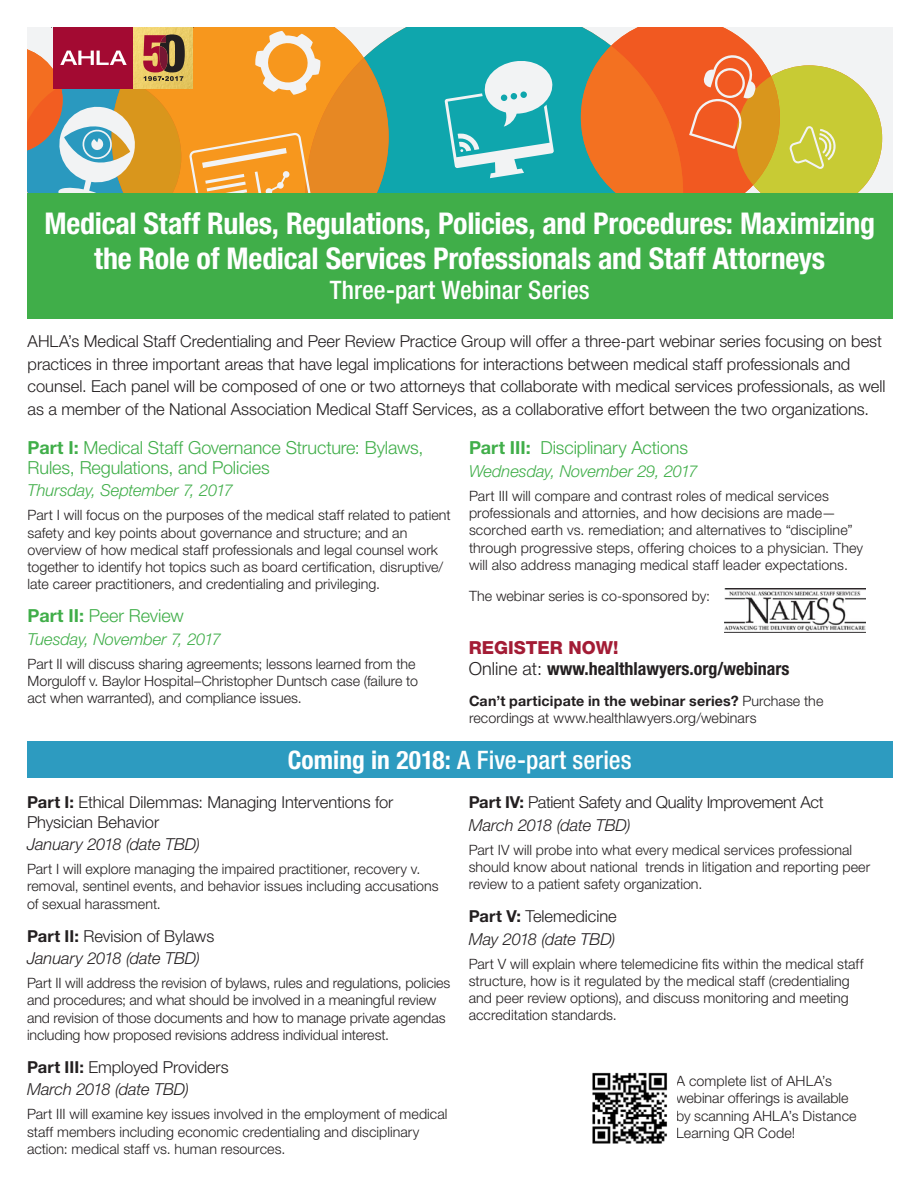
<style>
.page{position:relative;width:918px;height:1188px;background:#fff}
.page>*{position:absolute;margin:0;border:0;box-sizing:border-box;transform-origin:0 0}
.t1{font:700 condensed 30px/34.5px "Helvetica Neue LT Std";letter-spacing:-.01em;color:#fff;text-align:center}
._2nd_Header{font:500 condensed 25.5px "Helvetica Neue LT Std";color:#fff}
.t2{font:300 18px/19.5px "Helvetica Neue LT Std";letter-spacing:-.005em;color:#40ae49}
.t3{font:700 condensed 18px/21px "Helvetica Neue LT Std";color:#231f20}
.BODY_sidebar_no_inde{font:300 16.5px/22.5px "Helvetica Neue LT Std";letter-spacing:-.005em;color:#231f20}
.t4{font:italic 300 16.5px/22.5px "Helvetica Neue LT Std";letter-spacing:-.01em;color:#231f20}
.t5{font:italic 300 16.5px "Helvetica Neue LT Std";letter-spacing:-.005em;color:#40ae49}
.Body{font:300 14.25px/17.2px "Helvetica Neue LT Std";letter-spacing:.005em;color:#231f20}
.s1{font-weight:700}
.s2{font-weight:800;font-stretch:normal;color:#a31c35}
.s3{font-weight:300;font-stretch:normal}
.s4{font-weight:700;font-style:normal}
.s5{font-style:normal}
.s6{font-style:italic}
</style>
<div class="page">
<div style="left:389px;top:27px;width:192px;height:166px;background:#0fa6ad"></div>
<svg style="left:581px;top:27px;width:301px;height:166px"></svg>
<svg style="left:445px;top:59px;width:109px;height:119px"></svg>
<div style="left:27px;top:193px;width:865px;height:126px;background:#40ae49"></div>
<div style="left:27px;top:742px;width:865px;height:36px;background:#2d9bc0"></div>
<img style="left:592px;top:1072px;width:75px;height:72px">
<svg style="left:27px;top:27px;width:362px;height:166px;background:#d29551"></svg>
<img style="left:724px;top:588px;width:142px;height:45px">
<p class="t1" style="left:44px;top:206px;width:832px">Medical Staff Rules, Regulations, Policies, and Procedures: Maximizing the Role of Medical Services Professionals and Staff Attorneys</p>
<p class="_2nd_Header" style="left:330px;top:275px;width:261px">Three-part Webinar Series</p>
<p class="BODY_sidebar_no_inde" style="left:28px;top:330px;width:859px">AHLA’s Medical Staff Credentialing and Peer Review Practice Group will offer a three-part webinar series focusing on best practices in three important areas that have legal implications for interactions between medical staff professionals and counsel. Each panel will be composed of one or two attorneys that collaborate with medical services professionals, as well as a member of the National Association Medical Staff Services, as a collaborative effort between the two organizations.</p>
<p class="t2" style="left:28px;top:438px;width:397px"><span class="s1">Part I:</span> Medical Staff Governance Structure: Bylaws,<br>Rules, Regulations, and Policies</p>
<p class="t5" style="left:28px;top:481px;width:207px">Thursday, September 7, 2017</p>
<p class="Body" style="left:28px;top:506px;width:425px">Part I will focus on the purposes of the medical staff related to patient safety and key points about governance and structure; and an overview of how medical staff professionals and legal counsel work together to identify hot topics such as board certification, disruptive/ late career practitioners, and credentialing and privileging.</p>
<p class="t2" style="left:28px;top:606px;width:158px"><span class="s1">Part II:</span> Peer Review</p>
<p class="t5" style="left:28px;top:629px;width:195px">Tuesday, November 7, 2017</p>
<p class="Body" style="left:28px;top:655px;width:392px">Part II will discuss sharing agreements; lessons learned from the<br>Morguloff v. Baylor Hospital–Christopher Duntsch case (failure to act when warranted), and compliance issues.</p>
<p class="t2" style="left:469px;top:438px;width:221px"><span class="s1">Part III:</span> Disciplinary Actions</p>
<p class="t5" style="left:469px;top:461px;width:230px">Wednesday, November 29, 2017</p>
<p class="Body" style="left:469px;top:487px;width:396px">Part III will compare and contrast roles of medical services professionals and attornies, and how decisions are made— scorched earth vs. remediation; and alternatives to “discipline” through progressive steps, offering choices to a physician. They will also address managing medical staff leader expectations.</p>
<p class="Body" style="left:469px;top:587px;width:243px">The webinar series is co-sponsored by:</p>
<p class="t3" style="left:469px;top:637px;width:322px"><span class="s2">REGISTER NOW!<br></span><span class="s3">Online at:</span> www.healthlawyers.org/webinars</p>
<p class="Body" style="left:469px;top:692px;width:356px"><span class="s1">Can’t participate in the webinar series?</span> Purchase the recordings at www.healthlawyers.org/webinars</p>
<p class="_2nd_Header" style="left:288px;top:745px;width:345px"><span class="s1">Coming in 2018:</span> A Five-part series</p>
<p class="BODY_sidebar_no_inde" style="left:27px;top:792px;width:368px;line-height:19.5px"><span class="s1">Part I:</span> Ethical Dilemmas: Managing Interventions for<br>Physician Behavior</p>
<p class="t4" style="left:27px;top:833px;width:175px">January 2018 (date TBD)</p>
<p class="Body" style="left:27px;top:860px;width:413px">Part I will explore managing the impaired practitioner, recovery v. removal, sentinel events, and behavior issues including accusations of sexual harassment.</p>
<p class="t4" style="left:27px;top:924px;width:189px"><span class="s4">Part II:</span> <span class="s5">Revision of Bylaws<br></span>January 2018 (date TBD)</p>
<p class="Body" style="left:27px;top:974px;width:425px">Part II will address the revision of bylaws, rules and regulations, policies and procedures; and what should be involved in a meaningful review and revision of those documents and how to manage private agendas including how proposed revisions address individual interest.</p>
<p class="t4" style="left:27px;top:1056px;width:203px"><span class="s4">Part III:</span> <span class="s5">Employed Providers<br></span>March 2018 (date TBD)</p>
<p class="Body" style="left:27px;top:1105px;width:422px">Part III will examine key issues involved in the employment of medical staff members including economic credentialing and disciplinary action: medical staff vs. human resources.</p>
<p class="BODY_sidebar_no_inde" style="left:469px;top:791px;width:356px"><span class="s1">Part IV:</span> Patient Safety and Quality Improvement Act<br><span class="s6">March 2018 (date TBD)</span></p>
<p class="Body" style="left:469px;top:841px;width:403px">Part IV will probe into what every medical services professional should know about national trends in litigation and reporting peer review to a patient safety organization.</p>
<p class="t4" style="left:469px;top:905px;width:150px"><span class="s4">Part V:</span> <span class="s5">Telemedicine<br></span>May 2018 (date TBD)</p>
<p class="Body" style="left:469px;top:955px;width:396px">Part V will explain where telemedicine fits within the medical staff structure, how is it regulated by the medical staff (credentialing and peer review options), and discuss monitoring and meeting accreditation standards.</p>
<p class="Body" style="left:676px;top:1072px;width:182px">A complete list of AHLA’s webinar offerings is available by scanning AHLA’s Distance<br>Learning QR Code!</p>
</div>
